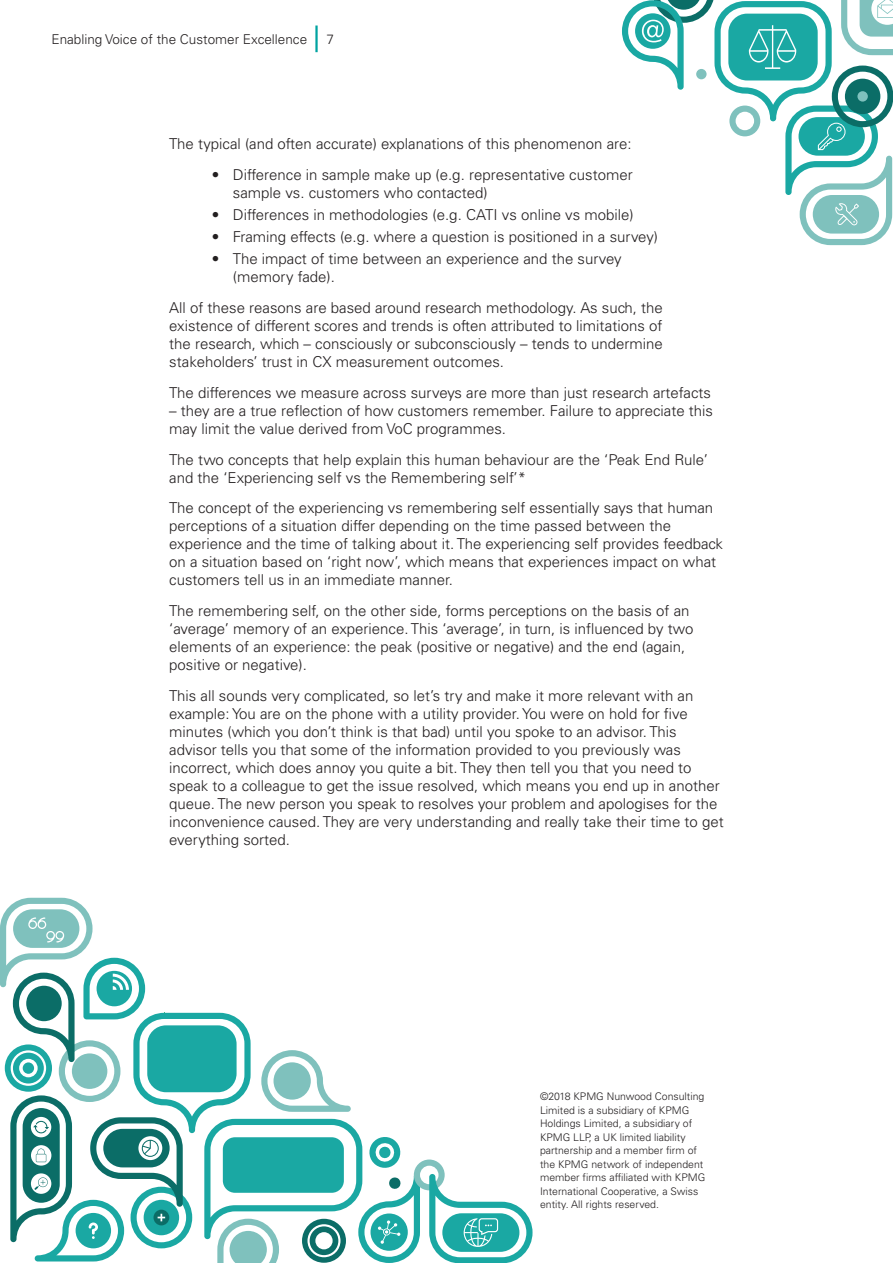
<style>
.page{position:relative;width:893px;height:1263px;background:#fff}
.page>*{position:absolute;margin:0;border:0;box-sizing:border-box;transform-origin:0 0}
.t1{font:300 15px/18px "Univers LT Std";color:#231f20}
.t2{font:300 13.5px "Univers LT Std";color:#231f20}
.t3{font:300 10.5px/13.5px "Univers LT Std";color:#231f20}
</style>
<div class="page">
<svg style="left:0;top:898px;width:532px;height:365px"></svg>
<svg style="left:622px;top:0;width:271px;height:245px"></svg>
<hr style="left:315px;top:26px;width:3px;height:26px;background:#00a3a1">
<p class="t2" style="left:51px;top:31px;width:257px">Enabling Voice of the Customer Excellence</p>
<p class="t2" style="left:326px;top:31px;width:9px">7</p>
<p class="t1" style="left:169px;top:135px;width:464px">The typical (and often accurate) explanations of this phenomenon are:</p>
<p class="t1" style="left:233px;top:165px;width:401px;text-indent:-21px">• Difference in sample make up (e.g. representative customer sample vs. customers who contacted)</p>
<p class="t1" style="left:212px;top:206px;width:423px">• Differences in methodologies (e.g. CATI vs online vs mobile)</p>
<p class="t1" style="left:212px;top:228px;width:448px">• Framing effects (e.g. where a question is positioned in a survey)</p>
<p class="t1" style="left:233px;top:250px;width:390px;text-indent:-21px">• The impact of time between an experience and the survey (memory fade).</p>
<p class="t1" style="left:169px;top:299px;width:495px;text-align:justify">All of these reasons are based around research methodology. As such, the existence of different scores and trends is often attributed to limitations of the research, which – consciously or subconsciously – tends to undermine stakeholders’ trust in CX measurement outcomes.</p>
<p class="t1" style="left:169px;top:384px;width:543px">The differences we measure across surveys are more than just research artefacts</p>
<p class="t1" style="left:169px;top:402px;width:545px">– they are a true reflection of how customers remember. Failure to appreciate this may limit the value derived from VoC programmes.</p>
<p class="t1" style="left:169px;top:450px;width:540px">The two concepts that help explain this human behaviour are the ‘Peak End Rule’ and the ‘Experiencing self vs the Remembering self’*</p>
<p class="t1" style="left:169px;top:499px;width:555px">The concept of the experiencing vs remembering self essentially says that human perceptions of a situation differ depending on the time passed between the experience and the time of talking about it. The experiencing self provides feedback on a situation based on ‘right now’, which means that experiences impact on what customers tell us in an immediate manner.</p>
<p class="t1" style="left:169px;top:602px;width:526px">The remembering self, on the other side, forms perceptions on the basis of an ‘average’ memory of an experience. This ‘average’, in turn, is influenced by two elements of an experience: the peak (positive or negative) and the end (again, positive or negative).</p>
<p class="t1" style="left:169px;top:687px;width:556px">This all sounds very complicated, so let’s try and make it more relevant with an example: You are on the phone with a utility provider. You were on hold for five minutes (which you don’t think is that bad) until you spoke to an advisor. This advisor tells you that some of the information provided to you previously was incorrect, which does annoy you quite a bit. They then tell you that you need to speak to a colleague to get the issue resolved, which means you end up in another queue. The new person you speak to resolves your problem and apologises for the inconvenience caused. They are very understanding and really take their time to get everything sorted.</p>
<p class="t3" style="left:540px;top:1090px;width:167px">©2018 KPMG Nunwood Consulting<br>Limited is a subsidiary of KPMG<br>Holdings Limited, a subsidiary of<br>KPMG LLP, a UK limited liability partnership and a member firm of the KPMG network of independent member firms affiliated with KPMG<br>International Cooperative, a Swiss entity. All rights reserved.</p>
</div>
